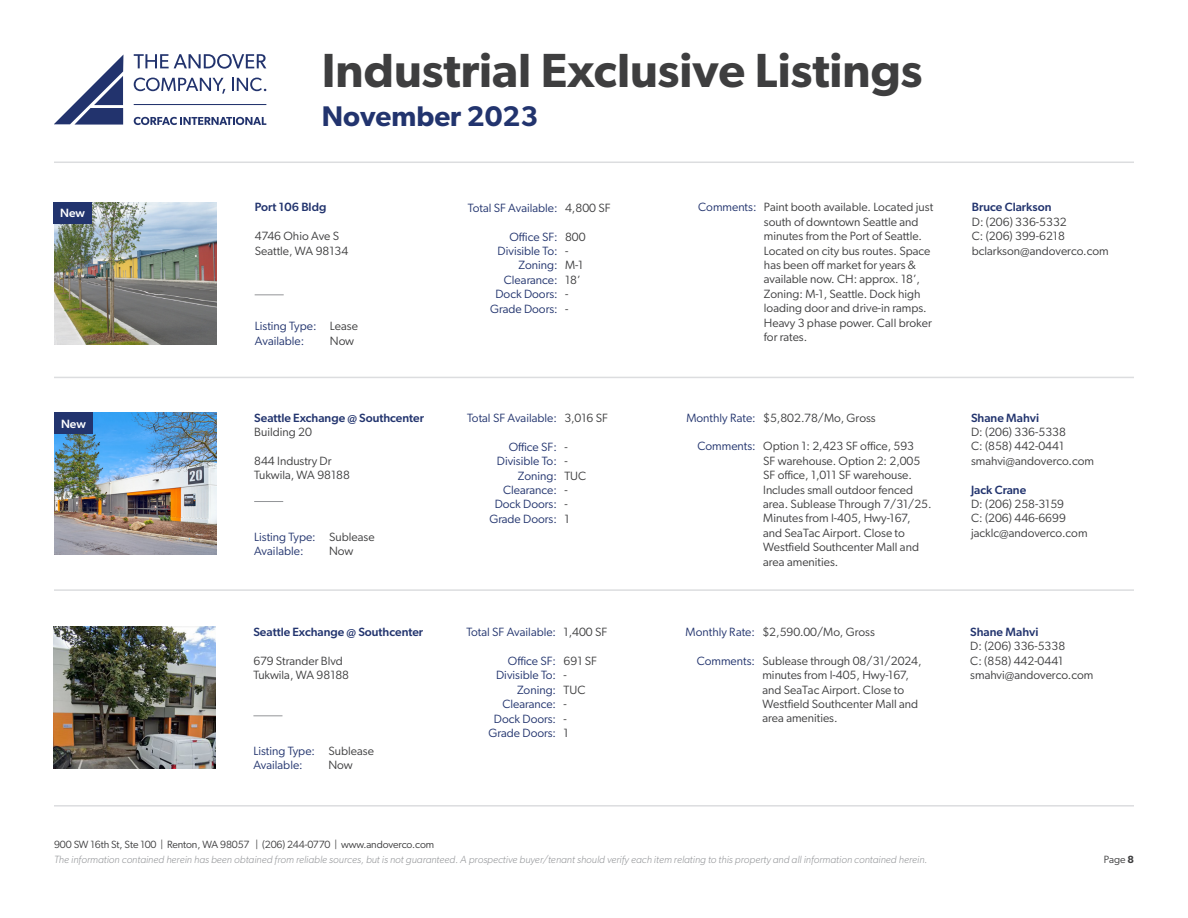
<style>
.page{position:relative;width:1188px;height:918px;background:#fff}
.page>*{position:absolute;margin:0;border:0;box-sizing:border-box;transform-origin:0 0}
.t1{font:600 48px "Gibson";color:#3e3e3f}
.t2{font:600 28.5px "Gibson";color:#22346e}
.t3{font:12px/14.4px "Gibson";color:#3e3e3f}
.t4{font:12px "Gibson";color:#22346e}
.t5{font:500 12px "Gibson";color:#22346e}
.t6{font:500 12px "Gibson";letter-spacing:-.005em;color:#fff}
.t7{font:italic 300 10.5px "Gibson";color:#939598}
.t8{font:10.5px "Gibson";letter-spacing:-.01em;color:#3e3e3f}
.s1{font-weight:600}
</style>
<div class="page">
<svg style="left:54px;top:55px;width:69px;height:70px"></svg>
<svg style="left:134px;top:54px;width:132px;height:15px"></svg>
<hr style="left:134px;top:104px;width:132px;height:1px;background:#22336d">
<svg style="left:134px;top:117px;width:132px;height:8px"></svg>
<svg style="left:134px;top:78px;width:91px;height:16px"></svg>
<svg style="left:232px;top:78px;width:34px;height:13px"></svg>
<hr style="left:54px;top:162px;width:1080px;height:1px;background:#dcdddf">
<hr style="left:54px;top:377px;width:1080px;height:1px;background:#dcdddf">
<hr style="left:54px;top:805px;width:1080px;height:2px;background:#dcdddf">
<hr style="left:54px;top:589px;width:1080px;height:2px;background:#dcdddf">
<img style="left:54px;top:412px;width:162px;height:143px">
<svg style="left:254px;top:501px;width:29px;height:1px"></svg>
<div style="left:54px;top:412px;width:39px;height:22px;background:#22346e"></div>
<img style="left:55px;top:202px;width:162px;height:143px">
<svg style="left:255px;top:294px;width:29px;height:1px"></svg>
<div style="left:53px;top:202px;width:39px;height:21px;background:#22346e"></div>
<img style="left:53px;top:626px;width:162px;height:143px">
<svg style="left:253px;top:715px;width:29px;height:1px"></svg>
<p class="t6" style="left:60px;top:206px;width:26px">New</p>
<p class="t6" style="left:61px;top:416px;width:26px">New</p>
<h1 class="t1" style="left:322px;top:42px;width:602px">Industrial Exclusive Listings</h1>
<h2 class="t2" style="left:322px;top:100px;width:218px">November 2023</h2>
<p class="t5" style="left:255px;top:200px;width:73px">Port 106 Bldg</p>
<p class="t3" style="left:255px;top:229px;width:86px">4746 Ohio Ave S</p>
<p class="t3" style="left:255px;top:243px;width:95px">Seattle, WA 98134</p>
<p class="t4" style="left:255px;top:319px;width:63px">Listing Type:</p>
<p class="t4" style="left:255px;top:333px;width:51px">Available:</p>
<p class="t3" style="left:330px;top:319px;width:30px">Lease</p>
<p class="t3" style="left:330px;top:333px;width:26px">Now</p>
<p class="t5" style="left:254px;top:410px;width:171px">Seattle Exchange @ Southcenter</p>
<p class="t3" style="left:254px;top:425px;width:59px">Building 20</p>
<p class="t3" style="left:254px;top:453px;width:79px">844 Industry Dr</p>
<p class="t3" style="left:254px;top:468px;width:97px">Tukwila, WA 98188</p>
<p class="t4" style="left:254px;top:529px;width:63px">Listing Type:</p>
<p class="t4" style="left:254px;top:544px;width:51px">Available:</p>
<p class="t3" style="left:329px;top:529px;width:47px">Sublease</p>
<p class="t3" style="left:329px;top:543px;width:26px">Now</p>
<p class="t5" style="left:253px;top:625px;width:171px">Seattle Exchange @ Southcenter</p>
<p class="t3" style="left:253px;top:653px;width:91px">679 Strander Blvd</p>
<p class="t3" style="left:253px;top:668px;width:97px">Tukwila, WA 98188</p>
<p class="t4" style="left:253px;top:743px;width:63px">Listing Type:</p>
<p class="t4" style="left:253px;top:758px;width:51px">Available:</p>
<p class="t3" style="left:328px;top:743px;width:47px">Sublease</p>
<p class="t3" style="left:328px;top:758px;width:26px">Now</p>
<p class="t4" style="left:468px;top:200px;width:91px">Total SF Available:</p>
<p class="t4" style="left:509px;top:229px;width:50px">Office SF:</p>
<p class="t4" style="left:498px;top:244px;width:62px">Divisible To:</p>
<p class="t4" style="left:519px;top:258px;width:41px">Zoning:</p>
<p class="t4" style="left:504px;top:272px;width:55px">Clearance:</p>
<p class="t4" style="left:495px;top:287px;width:64px">Dock Doors:</p>
<p class="t4" style="left:490px;top:301px;width:69px">Grade Doors:</p>
<p class="t3" style="left:565px;top:200px;width:47px">4,800 SF</p>
<p class="t3" style="left:565px;top:229px;width:22px">800</p>
<p class="t3" style="left:565px;top:243px;width:5px">-</p>
<p class="t3" style="left:565px;top:258px;width:20px">M-1</p>
<p class="t3" style="left:565px;top:272px;width:17px">18’</p>
<p class="t3" style="left:565px;top:287px;width:5px">-</p>
<p class="t3" style="left:565px;top:301px;width:5px">-</p>
<p class="t4" style="left:467px;top:411px;width:91px">Total SF Available:</p>
<p class="t4" style="left:509px;top:439px;width:50px">Office SF:</p>
<p class="t4" style="left:497px;top:454px;width:62px">Divisible To:</p>
<p class="t4" style="left:518px;top:468px;width:41px">Zoning:</p>
<p class="t4" style="left:503px;top:483px;width:55px">Clearance:</p>
<p class="t4" style="left:495px;top:497px;width:64px">Dock Doors:</p>
<p class="t4" style="left:489px;top:511px;width:69px">Grade Doors:</p>
<p class="t3" style="left:564px;top:410px;width:45px">3,016 SF</p>
<p class="t3" style="left:564px;top:439px;width:5px">-</p>
<p class="t3" style="left:564px;top:454px;width:5px">-</p>
<p class="t3" style="left:564px;top:468px;width:23px">TUC</p>
<p class="t3" style="left:564px;top:482px;width:5px">-</p>
<p class="t3" style="left:564px;top:497px;width:5px">-</p>
<p class="t3" style="left:564px;top:511px;width:7px">1</p>
<p class="t4" style="left:466px;top:625px;width:91px">Total SF Available:</p>
<p class="t4" style="left:508px;top:654px;width:50px">Office SF:</p>
<p class="t4" style="left:496px;top:668px;width:62px">Divisible To:</p>
<p class="t4" style="left:517px;top:683px;width:41px">Zoning:</p>
<p class="t4" style="left:502px;top:697px;width:55px">Clearance:</p>
<p class="t4" style="left:494px;top:711px;width:64px">Dock Doors:</p>
<p class="t4" style="left:489px;top:726px;width:69px">Grade Doors:</p>
<p class="t3" style="left:564px;top:625px;width:45px">1,400 SF</p>
<p class="t3" style="left:564px;top:654px;width:35px">691 SF</p>
<p class="t3" style="left:564px;top:668px;width:5px">-</p>
<p class="t3" style="left:564px;top:682px;width:23px">TUC</p>
<p class="t3" style="left:564px;top:697px;width:5px">-</p>
<p class="t3" style="left:564px;top:711px;width:5px">-</p>
<p class="t3" style="left:564px;top:726px;width:7px">1</p>
<p class="t4" style="left:698px;top:200px;width:60px">Comments:</p>
<p class="t3" style="left:764px;top:200px;width:171px">Paint booth available. Located just south of downtown Seattle and minutes from the Port of Seattle.<br>Located on city bus routes. Space has been off market for years &amp; available now. CH: approx. 18’,<br>Zoning: M-1, Seattle. Dock high loading door and drive-in ramps.<br>Heavy 3 phase power. Call broker for rates.</p>
<p class="t5" style="left:972px;top:200px;width:81px">Bruce Clarkson</p>
<p class="t3" style="left:972px;top:214px;width:96px">D: (206) 336-5332</p>
<p class="t3" style="left:972px;top:229px;width:95px">C: (206) 399-6218</p>
<p class="t3" style="left:972px;top:243px;width:138px">bclarkson@andoverco.com</p>
<p class="t4" style="left:686px;top:410px;width:71px">Monthly Rate:</p>
<p class="t4" style="left:698px;top:439px;width:60px">Comments:</p>
<p class="t3" style="left:763px;top:410px;width:114px">$5,802.78/Mo, Gross</p>
<p class="t3" style="left:763px;top:439px;width:170px">Option 1: 2,423 SF office, 593<br>SF warehouse. Option 2: 2,005<br>SF office, 1,011 SF warehouse.<br>Includes small outdoor fenced area. Sublease Through 7/31/25.<br>Minutes from I-405, Hwy-167, and SeaTac Airport. Close to<br>Westfield Southcenter Mall and area amenities.</p>
<p class="t4" style="left:686px;top:625px;width:71px">Monthly Rate:</p>
<p class="t4" style="left:697px;top:653px;width:60px">Comments:</p>
<p class="t3" style="left:762px;top:625px;width:114px">$2,590.00/Mo, Gross</p>
<p class="t3" style="left:762px;top:653px;width:161px">Sublease through 08/31/2024, minutes from I-405, Hwy-167, and SeaTac Airport. Close to<br>Westfield Southcenter Mall and area amenities.</p>
<p class="t5" style="left:971px;top:410px;width:70px">Shane Mahvi</p>
<p class="t3" style="left:971px;top:425px;width:96px">D: (206) 336-5338</p>
<p class="t3" style="left:971px;top:439px;width:95px">C: (858) 442-0441</p>
<p class="t3" style="left:971px;top:453px;width:125px">smahvi@andoverco.com</p>
<p class="t5" style="left:971px;top:482px;width:57px">Jack Crane</p>
<p class="t3" style="left:971px;top:497px;width:95px">D: (206) 258-3159</p>
<p class="t3" style="left:971px;top:511px;width:96px">C: (206) 446-6699</p>
<p class="t3" style="left:971px;top:525px;width:118px">jacklc@andoverco.com</p>
<p class="t5" style="left:970px;top:625px;width:70px">Shane Mahvi</p>
<p class="t3" style="left:970px;top:639px;width:96px">D: (206) 336-5338</p>
<p class="t3" style="left:970px;top:653px;width:95px">C: (858) 442-0441</p>
<p class="t3" style="left:970px;top:668px;width:125px">smahvi@andoverco.com</p>
<p class="t8" style="left:54px;top:838px;width:382px">900 SW 16th St, Ste 100 | Renton, WA 98057 | (206) 244-0770 | www.andoverco.com</p>
<p class="t7" style="left:54px;top:853px;width:875px">The information contained herein has been obtained from reliable sources, but is not guaranteed. A prospective buyer/tenant should verify each item relating to this property and all information contained herein.</p>
<p class="t8" style="left:1104px;top:853px;width:32px">Page <span class="s1">8</span></p>
</div>
